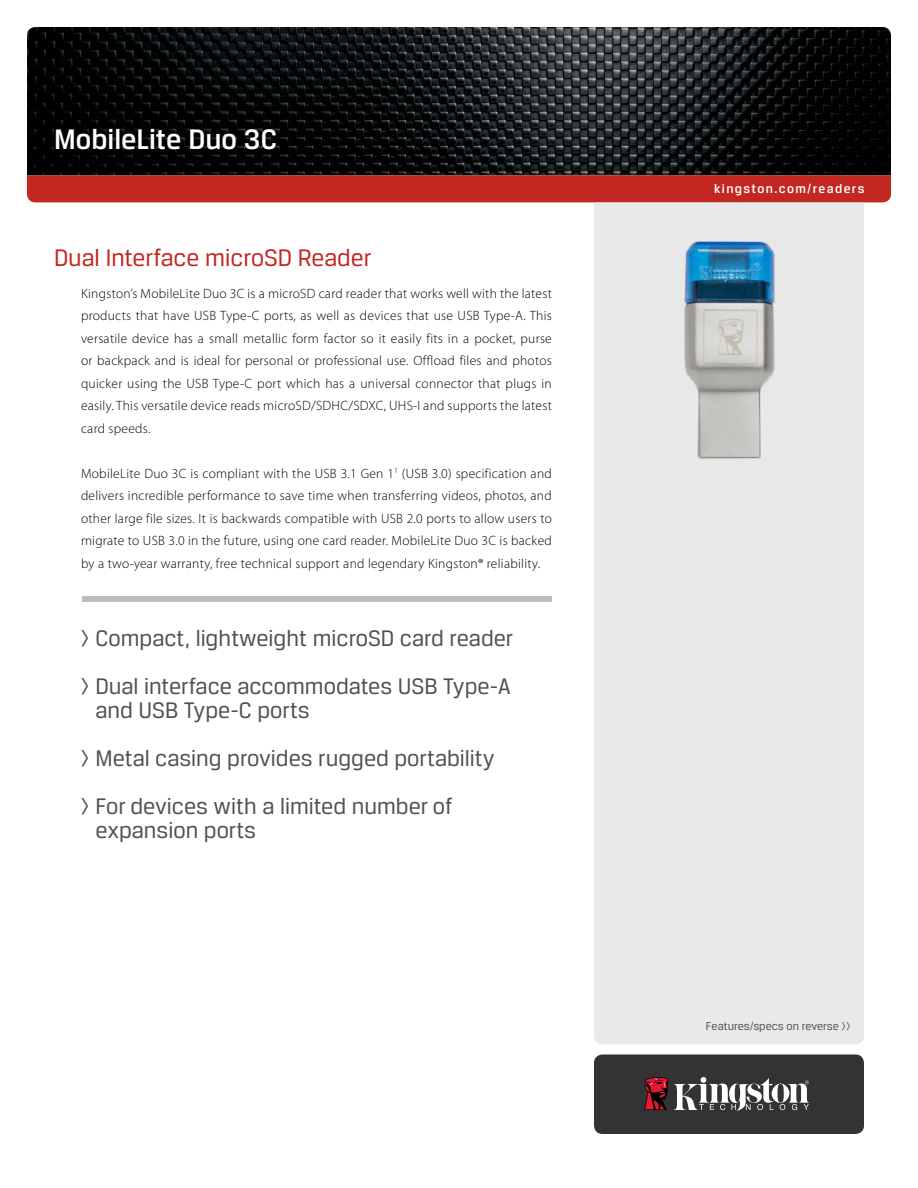
<style>
.page{position:relative;width:918px;height:1188px;background:#fff}
.page>*{position:absolute;margin:0;border:0;box-sizing:border-box;transform-origin:0 0}
.t1{font:500 30px "Breuer Text";color:#fff}
.t2{font:25.5px "Breuer Text";color:#c22821}
.t3{font:24px/48px "Breuer Text";color:#525051}
.t4{font:300 13.5px/22.5px "Myriad Pro";letter-spacing:.02em;color:#000;text-align:justify}
.t5{font:500 13.5px "Breuer Text";letter-spacing:.1em;color:#fff}
.t6{font:12px "Breuer Text";color:#525051}
</style>
<div class="page">
<img style="left:27px;top:27px;width:864px;height:148px">
<div style="left:27px;top:175px;width:864px;height:27px;background:#c22821"></div>
<div style="left:594px;top:202px;width:270px;height:842px;background:#eae9ea"></div>
<div style="left:594px;top:1054px;width:270px;height:80px;background:#333;border-radius:9px"></div>
<svg style="left:674px;top:1077px;width:135px;height:34px"></svg>
<svg style="left:644px;top:1077px;width:24px;height:33px"></svg>
<div style="left:82px;top:596px;width:470px;height:6px;background:#babcbe"></div>
<img style="left:678px;top:237px;width:103px;height:227px">
<h1 class="t1" style="left:54px;top:122px;width:224px">MobileLite Duo 3C</h1>
<h2 class="t2" style="left:54px;top:244px;width:319px">Dual Interface microSD Reader</h2>
<p class="t4" style="left:81px;top:282px;width:472px">Kingston’s MobileLite Duo 3C is a microSD card reader that works well with the latest products that have USB Type-C ports, as well as devices that use USB Type-A. This versatile device has a small metallic form factor so it easily fits in a pocket, purse or backpack and is ideal for personal or professional use. Offload files and photos quicker using the USB Type-C port which has a universal connector that plugs in easily. This versatile device reads microSD/SDHC/SDXC, UHS-I and supports the latest card speeds.</p>
<p class="t4" style="left:81px;top:462px;width:472px">MobileLite Duo 3C is compliant with the USB 3.1 Gen 1<sup>1</sup> (USB 3.0) specification and delivers incredible performance to save time when transferring videos, photos, and other large file sizes. It is backwards compatible with USB 2.0 ports to allow users to migrate to USB 3.0 in the future, using one card reader. MobileLite Duo 3C is backed by a two-year warranty, free technical support and legendary Kingston® reliability.</p>
<h3 class="t3" style="left:80px;top:613px;width:435px">&gt; Compact, lightweight microSD card reader &gt; Dual interface accommodates USB Type-A</h3>
<h3 class="t3" style="left:80px;top:685px;width:416px;text-indent:15px">and USB Type-C ports<br>&gt; Metal casing provides rugged portability &gt; For devices with a limited number of</h3>
<h3 class="t3" style="left:95px;top:805px;width:162px">expansion ports</h3>
<p class="t5" style="left:714px;top:181px;width:152px">kingston.com/readers</p>
<p class="t6" style="left:706px;top:1020px;width:146px">Features/specs on reverse &gt;&gt;</p>
</div>
